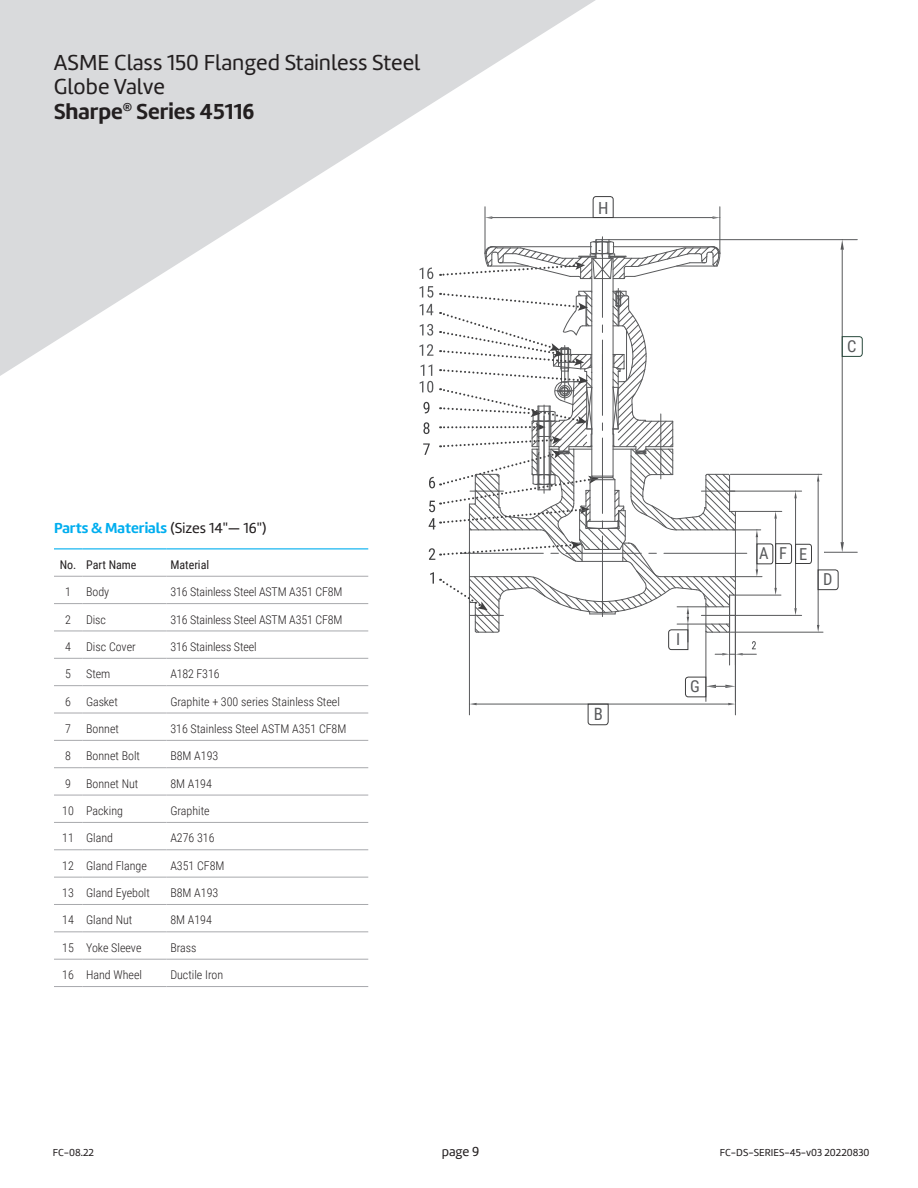
<style>
.page{position:relative;width:918px;height:1188px;background:#fff}
.page>*{position:absolute;margin:0;border:0;box-sizing:border-box;transform-origin:0 0}
.t1{font:22.5px/24px "Marine";color:#231f20}
.Figure_Descriptive{font:700 22.5px "Marine";color:#231f20}
.t2{font:16.95px "Roboto Condensed";color:#58595b}
.t3{font:16.65px "Roboto Condensed";color:#58595b}
.t4{font:16.5px "Roboto Condensed";color:#58595b}
.t5{font:700 15px "Marine";color:#00aeef}
.Submittal_Code_Date{font:13.5px "Marine";color:#231f20}
.t6{font:300 12px "Roboto Condensed";color:#231f20}
.t7{font:12px "Roboto Condensed";color:#231f20}
.Submittal_Code_Date-2{font:10.5px "Marine";color:#231f20}
.s1{font-weight:400;color:#231f20}
</style>
<div class="page">
<svg style="left:0;top:0;width:596px;height:376px;fill:#d9dadc"></svg>
<svg style="left:54px;top:603px;width:28px;height:1px"></svg>
<hr style="left:82px;top:603px;width:85px;height:1px;background:#a8a9ad">
<hr style="left:167px;top:603px;width:201px;height:1px;background:#a8a9ad">
<svg style="left:54px;top:631px;width:28px;height:1px"></svg>
<hr style="left:82px;top:631px;width:85px;height:1px;background:#a8a9ad">
<hr style="left:167px;top:631px;width:201px;height:1px;background:#a8a9ad">
<svg style="left:54px;top:658px;width:28px;height:1px"></svg>
<hr style="left:82px;top:658px;width:85px;height:1px;background:#a8a9ad">
<hr style="left:167px;top:658px;width:201px;height:1px;background:#a8a9ad">
<svg style="left:54px;top:685px;width:28px;height:1px"></svg>
<hr style="left:82px;top:685px;width:85px;height:1px;background:#a8a9ad">
<hr style="left:167px;top:685px;width:201px;height:1px;background:#a8a9ad">
<svg style="left:54px;top:713px;width:28px;height:1px"></svg>
<hr style="left:82px;top:713px;width:85px;height:1px;background:#a8a9ad">
<hr style="left:167px;top:713px;width:201px;height:1px;background:#a8a9ad">
<svg style="left:54px;top:740px;width:28px;height:1px"></svg>
<hr style="left:82px;top:740px;width:85px;height:1px;background:#a8a9ad">
<hr style="left:167px;top:740px;width:201px;height:1px;background:#a8a9ad">
<svg style="left:54px;top:767px;width:28px;height:1px"></svg>
<hr style="left:82px;top:767px;width:85px;height:1px;background:#a8a9ad">
<hr style="left:167px;top:767px;width:201px;height:1px;background:#a8a9ad">
<svg style="left:54px;top:795px;width:28px;height:1px"></svg>
<hr style="left:82px;top:795px;width:85px;height:1px;background:#a8a9ad">
<hr style="left:167px;top:795px;width:201px;height:1px;background:#a8a9ad">
<svg style="left:54px;top:822px;width:28px;height:1px"></svg>
<hr style="left:82px;top:822px;width:85px;height:1px;background:#a8a9ad">
<hr style="left:167px;top:822px;width:201px;height:1px;background:#a8a9ad">
<svg style="left:54px;top:850px;width:28px;height:1px"></svg>
<hr style="left:82px;top:850px;width:85px;height:1px;background:#a8a9ad">
<hr style="left:167px;top:850px;width:201px;height:1px;background:#a8a9ad">
<svg style="left:54px;top:877px;width:28px;height:1px"></svg>
<hr style="left:82px;top:877px;width:85px;height:1px;background:#a8a9ad">
<hr style="left:167px;top:877px;width:201px;height:1px;background:#a8a9ad">
<svg style="left:54px;top:904px;width:28px;height:1px"></svg>
<hr style="left:82px;top:904px;width:85px;height:1px;background:#a8a9ad">
<hr style="left:167px;top:904px;width:201px;height:1px;background:#a8a9ad">
<svg style="left:54px;top:959px;width:28px;height:1px"></svg>
<hr style="left:82px;top:959px;width:85px;height:1px;background:#a8a9ad">
<hr style="left:167px;top:959px;width:201px;height:1px;background:#a8a9ad">
<svg style="left:54px;top:986px;width:28px;height:1px"></svg>
<hr style="left:82px;top:986px;width:85px;height:1px;background:#a8a9ad">
<hr style="left:167px;top:986px;width:201px;height:1px;background:#a8a9ad">
<svg style="left:54px;top:548px;width:28px;height:1px"></svg>
<hr style="left:82px;top:548px;width:85px;height:1px;background:#00aeef">
<hr style="left:167px;top:548px;width:201px;height:1px;background:#00aeef">
<svg style="left:54px;top:576px;width:28px;height:1px"></svg>
<hr style="left:82px;top:576px;width:85px;height:1px;background:#a8a9ad">
<hr style="left:167px;top:576px;width:201px;height:1px;background:#a8a9ad">
<svg style="left:54px;top:932px;width:28px;height:1px"></svg>
<hr style="left:82px;top:932px;width:85px;height:1px;background:#a8a9ad">
<hr style="left:167px;top:932px;width:201px;height:1px;background:#a8a9ad">
<hr style="left:469px;top:602px;width:1px;height:113px;background:#58595b">
<hr style="left:485px;top:207px;width:1px;height:47px;background:#58595b">
<hr style="left:477px;top:704px;width:251px;height:1px;background:#58595b">
<hr style="left:492px;top:217px;width:221px;height:1px;background:#58595b">
<hr style="left:609px;top:239px;width:248px;height:1px;background:#58595b">
<hr style="left:591px;top:258px;width:1px;height:218px;background:#58595b">
<hr style="left:613px;top:258px;width:1px;height:218px;background:#58595b">
<hr style="left:602px;top:237px;width:1px;height:80px;background:#58595b">
<svg style="left:470px;top:703px;width:7px;height:2px"></svg>
<svg style="left:485px;top:216px;width:7px;height:3px"></svg>
<hr style="left:720px;top:207px;width:1px;height:47px;background:#58595b">
<hr style="left:735px;top:595px;width:1px;height:120px;background:#58595b">
<hr style="left:729px;top:595px;width:1px;height:70px;background:#58595b">
<hr style="left:706px;top:631px;width:1px;height:70px;background:#58595b">
<hr style="left:842px;top:250px;width:1px;height:292px;background:#58595b">
<svg style="left:713px;top:216px;width:8px;height:3px"></svg>
<svg style="left:440px;top:239px;width:281px;height:41px"></svg>
<svg style="left:841px;top:240px;width:3px;height:10px"></svg>
<svg style="left:587px;top:703px;width:22px;height:22px"></svg>
<svg style="left:685px;top:676px;width:51px;height:29px"></svg>
<svg style="left:592px;top:196px;width:22px;height:22px"></svg>
<svg style="left:420px;top:267px;width:13px;height:12px"></svg>
<svg style="left:420px;top:286px;width:443px;height:369px"></svg>
<p class="t1" style="left:54px;top:51px;width:368px">ASME Class 150 Flanged Stainless Steel<br>Globe Valve</p>
<p class="Figure_Descriptive" style="left:54px;top:96px;width:202px">Sharpe<sup>®</sup> Series 45116</p>
<p class="t5" style="left:54px;top:518px;width:214px">Parts &amp; Materials <span class="s1">(Sizes 14"— 16")</span></p>
<p class="t7" style="left:60px;top:556px;width:18px">No.</p>
<p class="t7" style="left:86px;top:556px;width:52px">Part Name</p>
<p class="t7" style="left:170px;top:556px;width:40px">Material</p>
<p class="t6" style="left:65px;top:584px;width:7px">1</p>
<p class="t6" style="left:86px;top:584px;width:25px">Body</p>
<p class="t6" style="left:170px;top:584px;width:174px">316 Stainless Steel ASTM A351 CF8M</p>
<p class="t6" style="left:65px;top:611px;width:7px">2</p>
<p class="t6" style="left:86px;top:611px;width:21px">Disc</p>
<p class="t6" style="left:170px;top:611px;width:174px">316 Stainless Steel ASTM A351 CF8M</p>
<p class="t6" style="left:65px;top:638px;width:7px">4</p>
<p class="t6" style="left:86px;top:638px;width:51px">Disc Cover</p>
<p class="t6" style="left:170px;top:638px;width:88px">316 Stainless Steel</p>
<p class="t6" style="left:65px;top:666px;width:7px">5</p>
<p class="t6" style="left:86px;top:666px;width:26px">Stem</p>
<p class="t6" style="left:170px;top:666px;width:51px">A182 F316</p>
<p class="t6" style="left:65px;top:693px;width:7px">6</p>
<p class="t6" style="left:86px;top:693px;width:33px">Gasket</p>
<p class="t6" style="left:170px;top:693px;width:171px">Graphite + 300 series Stainless Steel</p>
<p class="t6" style="left:65px;top:720px;width:7px">7</p>
<p class="t6" style="left:86px;top:720px;width:34px">Bonnet</p>
<p class="t6" style="left:170px;top:720px;width:178px">316 Stainless Steel ASTM A351 CF8M</p>
<p class="t6" style="left:65px;top:748px;width:7px">8</p>
<p class="t6" style="left:86px;top:748px;width:55px">Bonnet Bolt</p>
<p class="t6" style="left:170px;top:748px;width:50px">B8M A193</p>
<p class="t6" style="left:65px;top:775px;width:7px">9</p>
<p class="t6" style="left:86px;top:775px;width:54px">Bonnet Nut</p>
<p class="t6" style="left:170px;top:775px;width:43px">8M A194</p>
<p class="t6" style="left:62px;top:802px;width:13px">10</p>
<p class="t6" style="left:86px;top:802px;width:38px">Packing</p>
<p class="t6" style="left:170px;top:802px;width:41px">Graphite</p>
<p class="t6" style="left:62px;top:830px;width:13px">11</p>
<p class="t6" style="left:86px;top:830px;width:28px">Gland</p>
<p class="t6" style="left:170px;top:830px;width:46px">A276 316</p>
<p class="t6" style="left:62px;top:857px;width:13px">12</p>
<p class="t6" style="left:86px;top:857px;width:62px">Gland Flange</p>
<p class="t6" style="left:170px;top:857px;width:56px">A351 CF8M</p>
<p class="t6" style="left:62px;top:884px;width:13px">13</p>
<p class="t6" style="left:86px;top:884px;width:65px">Gland Eyebolt</p>
<p class="t6" style="left:170px;top:884px;width:50px">B8M A193</p>
<p class="t6" style="left:62px;top:912px;width:13px">14</p>
<p class="t6" style="left:86px;top:912px;width:48px">Gland Nut</p>
<p class="t6" style="left:170px;top:912px;width:43px">8M A194</p>
<p class="t6" style="left:62px;top:939px;width:13px">15</p>
<p class="t6" style="left:86px;top:939px;width:57px">Yoke Sleeve</p>
<p class="t6" style="left:170px;top:939px;width:28px">Brass</p>
<p class="t6" style="left:62px;top:966px;width:13px">16</p>
<p class="t6" style="left:86px;top:966px;width:57px">Hand Wheel</p>
<p class="t6" style="left:170px;top:966px;width:54px">Ductile Iron</p>
<p class="t3" style="left:598px;top:196px;width:12px">H</p>
<p class="t4" style="left:847px;top:334px;width:11px">C</p>
<p class="t2" style="left:594px;top:702px;width:11px">B</p>
<p class="t4" style="left:676px;top:628px;width:6px">I</p>
<p class="t4" style="left:690px;top:675px;width:11px">G</p>
<p class="t4" style="left:759px;top:541px;width:50px">AFE</p>
<p class="t4" style="left:823px;top:568px;width:11px">D</p>
<p class="Submittal_Code_Date-2" style="left:53px;top:1146px;width:43px">FC-08.22</p>
<p class="Submittal_Code_Date" style="left:442px;top:1143px;width:39px">page 9</p>
<p class="Submittal_Code_Date-2" style="left:720px;top:1146px;width:151px">FC-DS-SERIES-45-v03 20220830</p>
</div>
